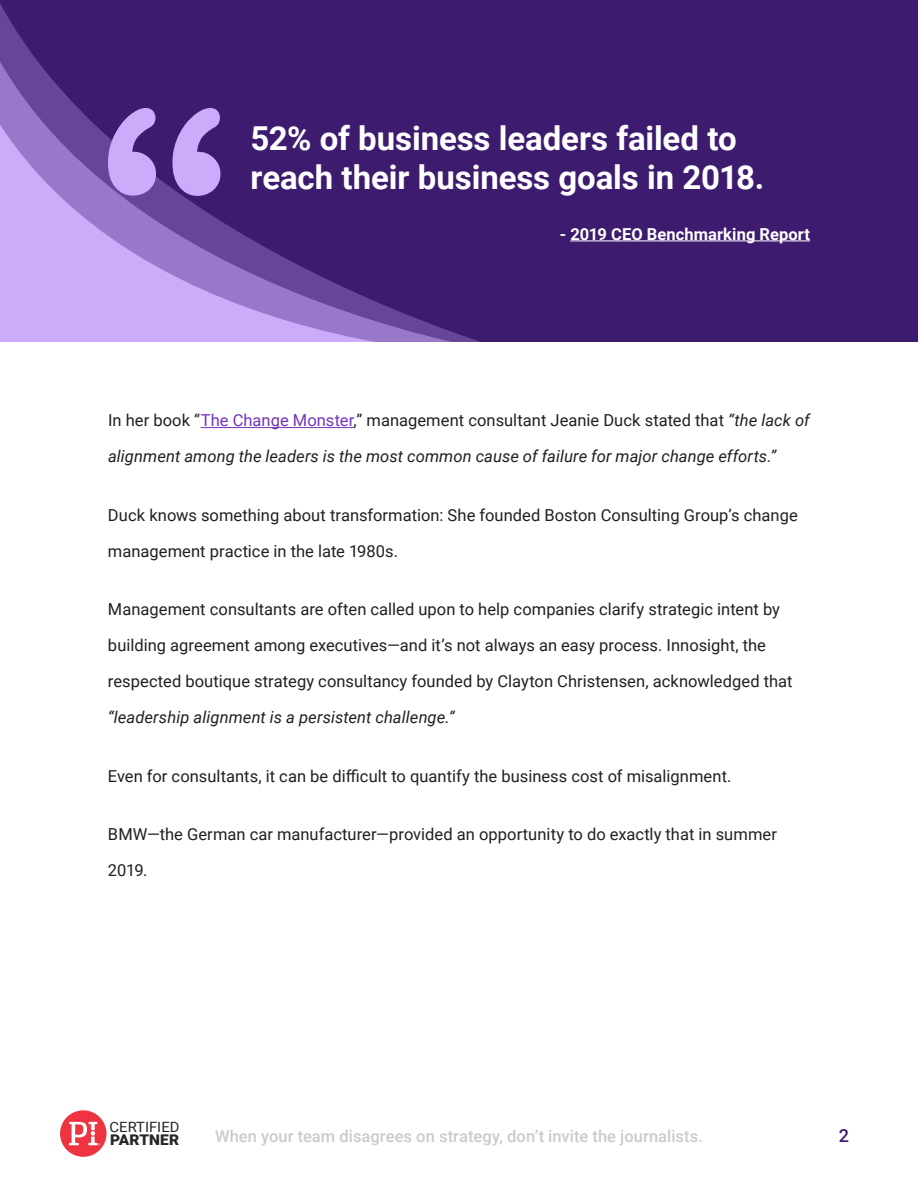
<style>
.page{position:relative;width:918px;height:1188px;background:#fff}
.page>*{position:absolute;margin:0;border:0;box-sizing:border-box;transform-origin:0 0}
.t1{font:700 33px/39px "Roboto";letter-spacing:-.005em;color:#fff}
.t2{font:500 18px "Roboto";color:#3d1c70}
.t3{font:16.5px/36px "Roboto";color:#231f20}
.t4{font:italic 16.5px/36px "Roboto";letter-spacing:.005em;color:#231f20}
.t5{font:500 16.5px "Roboto";letter-spacing:.005em;color:#c9cbcc}
.t6{font:700 16.5px "Roboto";letter-spacing:.005em;color:#fff}
.t7{font:900 14.7px "Roboto";letter-spacing:.005em;color:#262626;scale:1.05 1}
.t8{font:14.25px "Roboto";color:#262626;scale:1.04 1}
.s1{font-style:normal}
.s2{font-style:normal;color:#7333b9}
</style>
<div class="page">
<svg style="left:60px;top:1110px;width:47px;height:47px"></svg>
<div style="left:0;top:0;width:918px;height:342px;background:#3d1c70"></div>
<svg style="left:0;top:36px;width:72px;height:66px;fill:#674699"></svg>
<svg style="left:0;top:102px;width:480px;height:240px"></svg>
<hr style="left:201px;top:427px;width:153px;height:1px;background:#7333b9">
<hr style="left:570px;top:241px;width:240px;height:1px;background:#fff">
<svg style="left:108px;top:108px;width:112px;height:88px"></svg>
<h1 class="t1" style="left:250px;top:121px;width:515px">52% of business leaders failed to reach their business goals in 2018.</h1>
<p class="t6" style="left:560px;top:227px;width:252px">- 2019 CEO Benchmarking Report</p>
<p class="t4" style="left:108px;top:404px;width:703px"><span class="s1">In her book “</span><span class="s2">The Change Monster</span><span class="s1">,” management consultant Jeanie Duck stated that</span> “the lack of alignment among the leaders is the most common cause of failure for major change efforts.”</p>
<p class="t3" style="left:108px;top:498px;width:691px">Duck knows something about transformation: She founded Boston Consulting Group’s change management practice in the late 1980s.</p>
<p class="t3" style="left:108px;top:592px;width:686px">Management consultants are often called upon to help companies clarify strategic intent by building agreement among executives—and it’s not always an easy process. Innosight, the respected boutique strategy consultancy founded by Clayton Christensen, acknowledged that</p>
<p class="t4" style="left:108px;top:701px;width:348px">“leadership alignment is a persistent challenge.”</p>
<p class="t3" style="left:108px;top:757px;width:625px">Even for consultants, it can be difficult to quantify the business cost of misalignment.</p>
<p class="t3" style="left:108px;top:817px;width:671px">BMW—the German car manufacturer—provided an opportunity to do exactly that in summer<br>2019.</p>
<p class="t8" style="left:110px;top:1118px;width:69px">CERTIFIED</p>
<p class="t7" style="left:110px;top:1131px;width:67px">PARTNER</p>
<p class="t5" style="left:215px;top:1129px;width:489px">When your team disagrees on strategy, don’t invite the journalists.</p>
<p class="t2" style="left:839px;top:1129px;width:12px">2</p>
</div>
